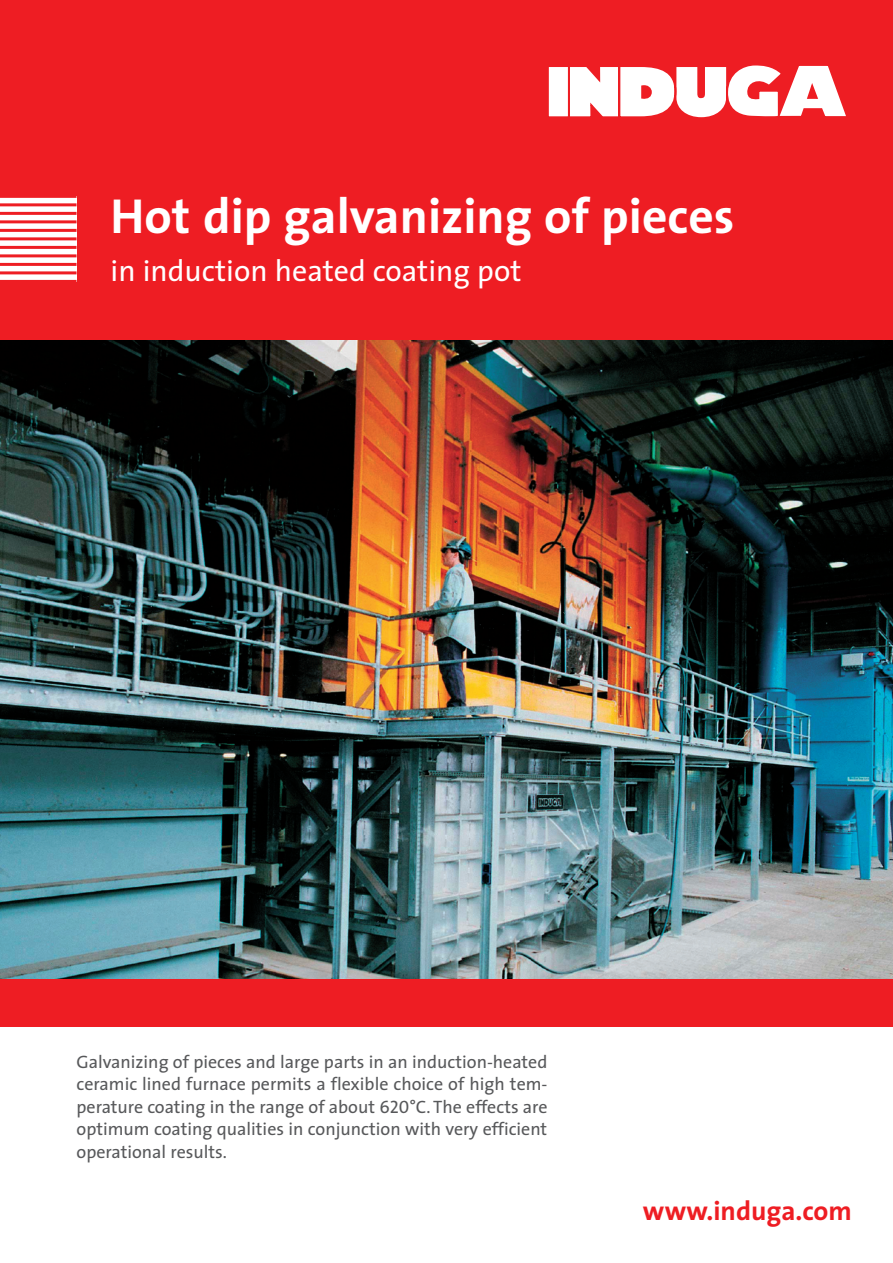
<style>
.page{position:relative;width:893px;height:1263px;background:#fff}
.page>*{position:absolute;margin:0;border:0;box-sizing:border-box;transform-origin:0 0}
.Head{font:700 49.5px "The Sans";color:#fff}
.Head-2{font:30px "The Sans";color:#fff}
.t1{font:700 27px "The Sans";color:#ee1d23}
.Subline{font:18px/22.5px "The Sans";color:#57585a;text-align:justify}
.s1{font-family:"The Sans Caps"}
</style>
<div class="page">
<div style="left:0;top:0;width:893px;height:340px;background:#ee1d23"></div>
<div style="left:0;top:978px;width:893px;height:48px;background:#ee1d23"></div>
<svg style="left:0;top:198px;width:77px;height:82px;background:#fef4f5"></svg>
<img style="left:0;top:340px;width:893px;height:638px">
<hr style="left:0;top:203px;width:77px;height:3px;background:#ee1d23">
<hr style="left:0;top:212px;width:77px;height:3px;background:#ee1d23">
<hr style="left:0;top:220px;width:77px;height:3px;background:#ee1d23">
<hr style="left:0;top:229px;width:77px;height:3px;background:#ee1d23">
<hr style="left:0;top:237px;width:77px;height:3px;background:#ee1d23">
<hr style="left:0;top:246px;width:77px;height:3px;background:#ee1d23">
<hr style="left:0;top:254px;width:77px;height:3px;background:#ee1d23">
<hr style="left:0;top:263px;width:77px;height:3px;background:#ee1d23">
<hr style="left:0;top:271px;width:77px;height:3px;background:#ee1d23">
<svg style="left:548px;top:65px;width:298px;height:53px"></svg>
<p class="Head" style="left:111px;top:175px;width:625px">Hot dip galvanizing of pieces</p>
<p class="Head-2" style="left:111px;top:246px;width:412px">in induction heated coating pot</p>
<p class="Subline" style="left:77px;top:1050px;width:472px">Galvanizing of pieces and large parts in an induction-heated ceramic lined furnace permits a flexible choice of high tem&shy;perature coating in the range of about <span class="s1">620</span>°C. The effects are optimum coating qualities in conjunction with very efficient operational results.</p>
<p class="t1" style="left:643px;top:1188px;width:210px">www.induga.com</p>
</div>
